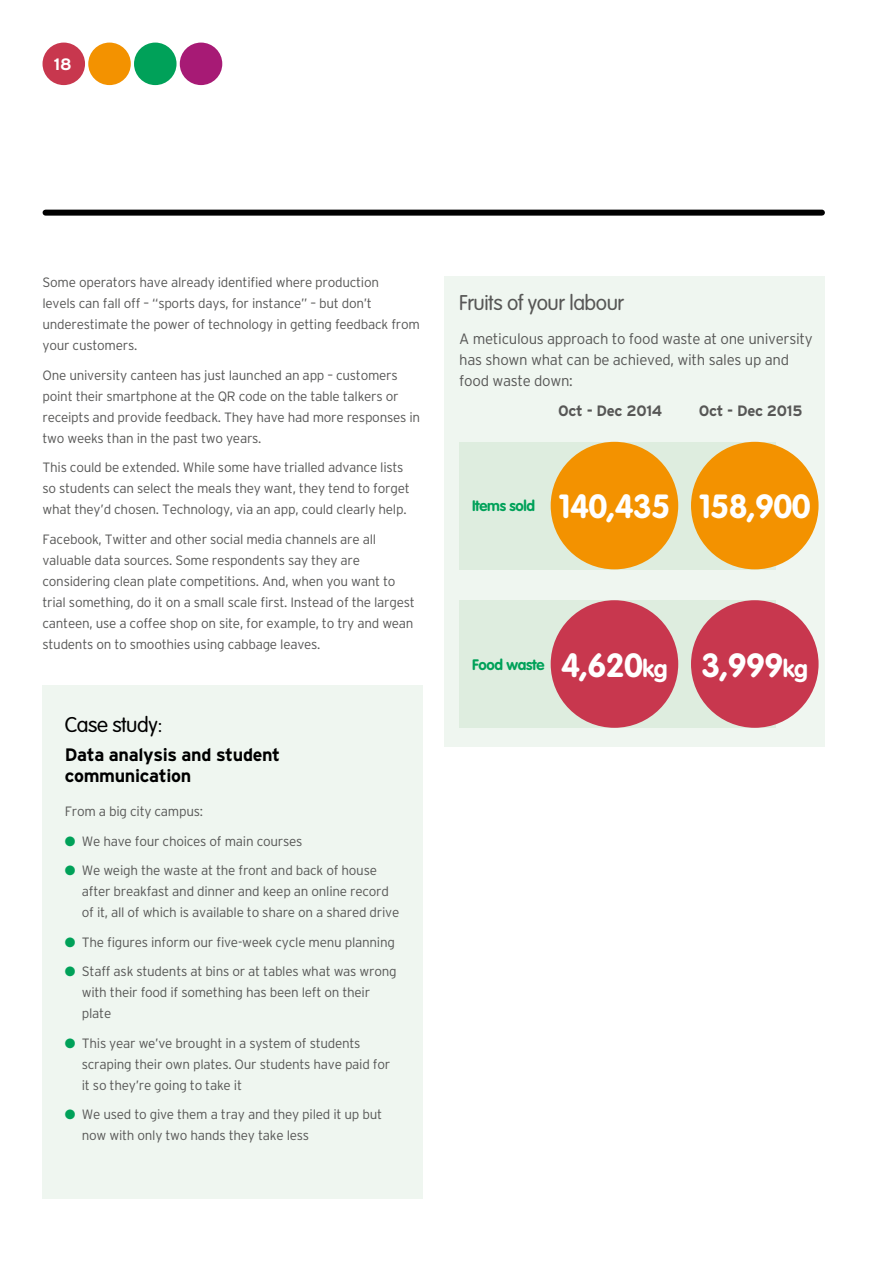
<style>
.page{position:relative;width:893px;height:1263px;background:#fff}
.page>*{position:absolute;margin:0;border:0;box-sizing:border-box;transform-origin:0 0}
.t1{font:700 33px "VAG Rounded";letter-spacing:-.02em;color:#fff}
.t2{font:300 21px "VAG Rounded";letter-spacing:-.02em;color:#575756}
.t3{font:300 21px "VAG Rounded";letter-spacing:-.02em;color:#000}
.t4{font:700 18px/21px "Interstate";letter-spacing:-.02em;color:#000}
.t5{font:700 16.5px "Interstate";color:#fff}
.t6{font:300 15px/21px "Interstate";letter-spacing:-.02em;color:#575756}
.t7{font:700 15px "Interstate";letter-spacing:-.02em;color:#575756}
.t8{font:700 15px "VAG Rounded";letter-spacing:-.02em;color:#00a159}
.t9{font:300 13.5px/21px "Interstate";letter-spacing:-.02em;color:#575756}
.s1{color:#00a159}
.s2{font-size:24px}
</style>
<div class="page">
<div style="left:43px;top:685px;width:380px;height:514px;background:#eff6f0"></div>
<div style="left:46px;top:210px;width:776px;height:6px;background:#000"></div>
<div style="left:43px;top:43px;width:42px;height:42px;background:#c8374e;border-radius:50%"></div>
<div style="left:88px;top:43px;width:43px;height:42px;background:#f39200;border-radius:50%"></div>
<div style="left:134px;top:43px;width:43px;height:42px;background:#00a159;border-radius:50%"></div>
<div style="left:180px;top:43px;width:42px;height:42px;background:#a71a75;border-radius:50%"></div>
<div style="left:444px;top:276px;width:381px;height:471px;background:#eff6f0"></div>
<div style="left:459px;top:442px;width:317px;height:127px;background:#deeddf"></div>
<div style="left:459px;top:600px;width:317px;height:128px;background:#deeddf"></div>
<div style="left:551px;top:442px;width:127px;height:127px;background:#f39200;border-radius:50%"></div>
<div style="left:691px;top:600px;width:128px;height:128px;background:#c8374e;border-radius:50%"></div>
<div style="left:551px;top:600px;width:127px;height:128px;background:#c8374e;border-radius:50%"></div>
<div style="left:691px;top:442px;width:128px;height:127px;background:#f39200;border-radius:50%"></div>
<p class="t5" style="left:54px;top:55px;width:19px">18</p>
<p class="t9" style="left:43px;top:272px;width:379px">Some operators have already identified where production<br>levels can fall off – “sports days, for instance” – but don’t underestimate the power of technology in getting feedback from your customers.</p>
<p class="t9" style="left:43px;top:364px;width:379px">One university canteen has just launched an app – customers point their smartphone at the QR code on the table talkers or receipts and provide feedback. They have had more responses in two weeks than in the past two years.</p>
<p class="t9" style="left:43px;top:457px;width:369px">This could be extended. While some have trialled advance lists so students can select the meals they want, they tend to forget what they’d chosen. Technology, via an app, could clearly help.</p>
<p class="t9" style="left:43px;top:528px;width:374px">Facebook, Twitter and other social media channels are all valuable data sources. Some respondents say they are considering clean plate competitions. And, when you want to trial something, do it on a small scale first. Instead of the largest canteen, use a coffee shop on site, for example, to try and wean students on to smoothies using cabbage leaves.</p>
<h2 class="t3" style="left:65px;top:712px;width:99px">Case study:</h2>
<h3 class="t4" style="left:65px;top:744px;width:217px">Data analysis and student communication</h3>
<p class="t9" style="left:65px;top:801px;width:140px">From a big city campus:</p>
<p class="t9" style="left:65px;top:830px;width:239px"><span class="s1">●</span> We have four choices of main courses</p>
<p class="t9" style="left:82px;top:860px;width:319px;text-indent:-17px"><span class="s1">●</span> We weigh the waste at the front and back of house after breakfast and dinner and keep an online record of it, all of which is available to share on a shared drive</p>
<p class="t9" style="left:65px;top:931px;width:332px"><span class="s1">●</span> The figures inform our five-week cycle menu planning</p>
<p class="t9" style="left:82px;top:961px;width:316px;text-indent:-17px"><span class="s1">●</span> Staff ask students at bins or at tables what was wrong with their food if something has been left on their plate</p>
<p class="t9" style="left:82px;top:1032px;width:310px;text-indent:-17px"><span class="s1">●</span> This year we’ve brought in a system of students scraping their own plates. Our students have paid for it so they’re going to take it</p>
<p class="t9" style="left:82px;top:1104px;width:302px;text-indent:-17px"><span class="s1">●</span> We used to give them a tray and they piled it up but now with only two hands they take less</p>
<h2 class="t2" style="left:459px;top:290px;width:166px">Fruits of your labour</h2>
<p class="t6" style="left:459px;top:328px;width:355px">A meticulous approach to food waste at one university has shown what can be achieved, with sales up and food waste down:</p>
<p class="t7" style="left:558px;top:402px;width:106px">Oct - Dec 2014</p>
<p class="t7" style="left:699px;top:402px;width:105px">Oct - Dec 2015</p>
<p class="t8" style="left:472px;top:497px;width:65px">Items sold</p>
<h1 class="t1" style="left:559px;top:487px;width:113px">140,435</h1>
<h1 class="t1" style="left:699px;top:487px;width:113px">158,900</h1>
<p class="t8" style="left:472px;top:656px;width:74px">Food waste</p>
<h1 class="t1" style="left:561px;top:646px;width:248px">4,620<span class="s2">kg</span> 3,999<span class="s2">kg</span></h1>
</div>
